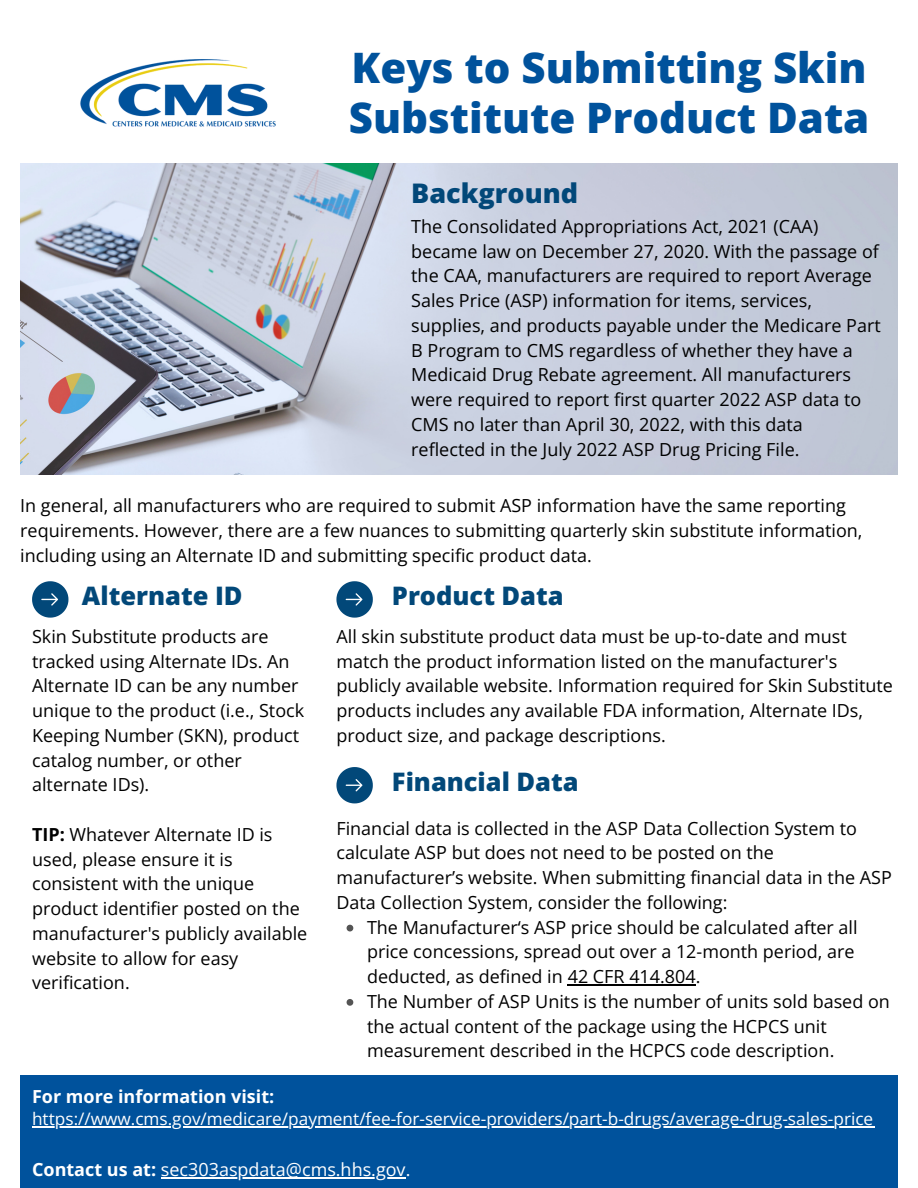
<style>
.page{position:relative;width:918px;height:1188px;background:#fff}
.page>*{position:absolute;margin:0;border:0;box-sizing:border-box;transform-origin:0 0}
.t1{font:800 42px/50.7px "Open Sans";color:#00529c}
.t2{font:800 27px "Open Sans";color:#024879}
.t3{font:800 25.5px "Open Sans";color:#024879}
.t4{font:18px/24.8px "Open Sans";color:#000}
.t5{font:18px "Open Sans";color:#fff}
.t6{font:700 18px "Open Sans";color:#fff}
.t7{font:17.25px "Open Sans";color:#fff}
.s1{font-weight:700}
</style>
<div class="page">
<div style="left:20px;top:1075px;width:878px;height:113px;background:#00529c"></div>
<svg style="left:336px;top:581px;width:36px;height:36px"></svg>
<svg style="left:32px;top:581px;width:36px;height:36px"></svg>
<img style="left:80px;top:59px;width:196px;height:68px">
<img style="left:20px;top:163px;width:878px;height:312px">
<hr style="left:32px;top:1126px;width:842px;height:1px;background:#fff">
<hr style="left:161px;top:1177px;width:245px;height:1px;background:#fff">
<svg style="left:336px;top:767px;width:36px;height:36px"></svg>
<svg style="left:347px;top:925px;width:6px;height:6px"></svg>
<hr style="left:568px;top:984px;width:128px;height:1px;background:#000">
<svg style="left:347px;top:999px;width:6px;height:7px"></svg>
<p class="t1" style="left:349px;top:41px;width:522px">Keys to Submitting Skin<br>Substitute Product Data</p>
<p class="t2" style="left:411px;top:175px;width:169px">Background</p>
<p class="t4" style="left:411px;top:214px;width:471px">The Consolidated Appropriations Act, 2021 (CAA) became law on December 27, 2020. With the passage of the CAA, manufacturers are required to report Average Sales Price (ASP) information for items, services, supplies, and products payable under the Medicare Part B Program to CMS regardless of whether they have a Medicaid Drug Rebate agreement. All manufacturers were required to report first quarter 2022 ASP data to CMS no later than April 30, 2022, with this data reflected in the July 2022 ASP Drug Pricing File.</p>
<p class="t4" style="left:20px;top:493px;width:844px">In general, all manufacturers who are required to submit ASP information have the same reporting requirements. However, there are a few nuances to submitting quarterly skin substitute information, including using an Alternate ID and submitting specific product data.</p>
<p class="t3" style="left:82px;top:578px;width:162px">Alternate ID</p>
<p class="t4" style="left:32px;top:623px;width:274px">Skin Substitute products are tracked using Alternate IDs. An<br>Alternate ID can be any number unique to the product (i.e., Stock<br>Keeping Number (SKN), product catalog number, or other alternate IDs).</p>
<p class="t4" style="left:32px;top:821px;width:277px"><span class="s1">TIP:</span> Whatever Alternate ID is used, please ensure it is consistent with the unique product identifier posted on the manufacturer's publicly available website to allow for easy verification.</p>
<p class="t3" style="left:392px;top:578px;width:173px">Product Data</p>
<p class="t4" style="left:336px;top:623px;width:558px">All skin substitute product data must be up-to-date and must match the product information listed on the manufacturer's publicly available website. Information required for Skin Substitute products includes any available FDA information, Alternate IDs, product size, and package descriptions.</p>
<p class="t3" style="left:392px;top:764px;width:188px">Financial Data</p>
<p class="t4" style="left:336px;top:815px;width:557px">Financial data is collected in the ASP Data Collection System to calculate ASP but does not need to be posted on the manufacturer’s website. When submitting financial data in the ASP Data Collection System, consider the following:</p>
<p class="t4" style="left:367px;top:914px;width:492px">The Manufacturer‘s ASP price should be calculated after all price concessions, spread out over a 12-month period, are deducted, as defined in 42 CFR 414.804.</p>
<p class="t4" style="left:367px;top:989px;width:524px">The Number of ASP Units is the number of units sold based on the actual content of the package using the HCPCS unit measurement described in the HCPCS code description.</p>
<p class="t6" style="left:32px;top:1083px;width:244px">For more information visit:</p>
<p class="t7" style="left:32px;top:1107px;width:843px">https://www.cms.gov/medicare/payment/fee-for-service-providers/part-b-drugs/average-drug-sales-price</p>
<p class="t5" style="left:32px;top:1157px;width:380px"><span class="s1">Contact us at:</span> sec303aspdata@cms.hhs.gov.</p>
</div>
